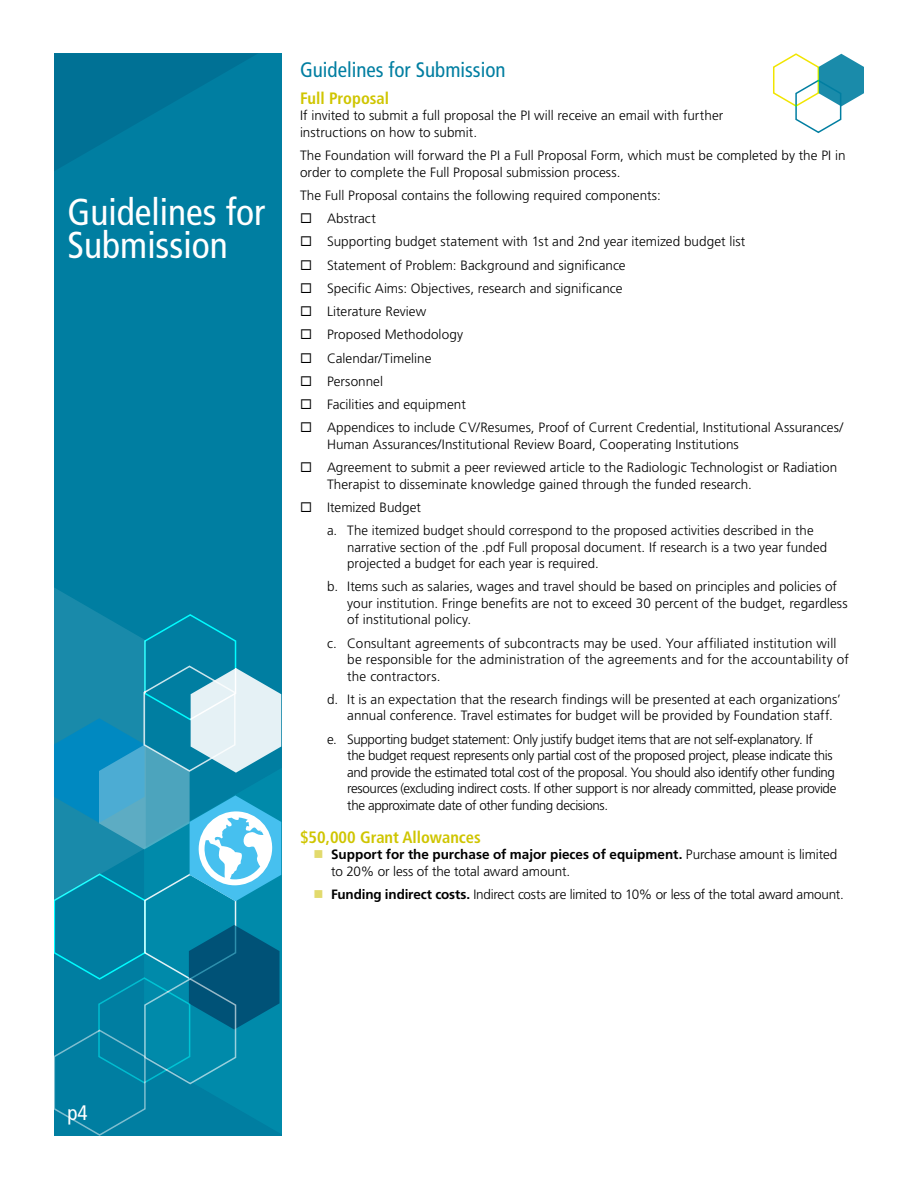
<style>
.page{position:relative;width:918px;height:1188px;background:#fff}
.page>*{position:absolute;margin:0;border:0;box-sizing:border-box;transform-origin:0 0}
.t1{font:condensed 37.5px/33px "Frutiger LT Pro";color:#fff}
.t2{font:condensed 21px "Frutiger LT Pro";color:#007ea1}
.t3{font:condensed 21px "Frutiger LT Pro";color:#fff}
.t4{font:700 condensed 16.5px "Frutiger LT Pro";color:#cfc500}
.t5{font:300 13.5px/23.2px "Frutiger LT Pro";color:#000}
.t6{font:300 13.5px/16.5px "Frutiger LT Pro";letter-spacing:-.03em;color:#000}
.t7{font:300 13.5px "Frutiger LT Pro";letter-spacing:-.02em;color:#000}
.s1{color:#e2da6d}
.s2{font-weight:700}
</style>
<div class="page">
<div style="left:54px;top:53px;width:227px;height:1083px;background:#007ea1"></div>
<svg style="left:54px;top:588px;width:44px;height:25px"></svg>
<svg style="left:773px;top:53px;width:91px;height:81px"></svg>
<svg style="left:54px;top:54px;width:202px;height:117px"></svg>
<svg style="left:54px;top:613px;width:227px;height:523px"></svg>
<h1 class="t1" style="left:68px;top:195px;width:199px">Guidelines for<br>Submission</h1>
<h2 class="t2" style="left:300px;top:58px;width:207px">Guidelines for Submission</h2>
<p class="t4" style="left:300px;top:88px;width:91px">Full Proposal</p>
<p class="t5" style="left:300px;top:108px;width:425px;line-height:16.5px">If invited to submit a full proposal the PI will receive an email with further instructions on how to submit.</p>
<p class="t5" style="left:300px;top:147px;width:547px;line-height:16.5px">The Foundation will forward the PI a Full Proposal Form, which must be completed by the PI in order to complete the Full Proposal submission process.</p>
<p class="t5" style="left:327px;top:184px;width:518px;text-indent:-27px">The Full Proposal contains the following required components:<br>Abstract<br>Supporting budget statement with 1st and 2nd year itemized budget list<br>Statement of Problem: Background and significance<br>Specific Aims: Objectives, research and significance<br>Literature Review<br>Proposed Methodology<br>Calendar/Timeline<br>Personnel<br>Facilities and equipment<br>Appendices to include CV/Resumes, Proof of Current Credential, Institutional Assurances/</p>
<p class="t5" style="left:327px;top:433px;width:512px">Human Assurances/Institutional Review Board, Cooperating Institutions<br>Agreement to submit a peer reviewed article to the Radiologic Technologist or Radiation</p>
<p class="t5" style="left:327px;top:472px;width:488px">Therapist to disseminate knowledge gained through the funded research.<br>Itemized Budget<br>a. The itemized budget should correspond to the proposed activities described in the</p>
<p class="t5" style="left:347px;top:539px;width:481px;line-height:16.5px">narrative section of the .pdf Full proposal document. If research is a two year funded projected a budget for each year is required.</p>
<p class="t5" style="left:347px;top:579px;width:502px;line-height:16.5px;text-indent:-20px">b. Items such as salaries, wages and travel should be based on principles and policies of your institution. Fringe benefits are not to exceed 30 percent of the budget, regardless of institutional policy.</p>
<p class="t5" style="left:347px;top:635px;width:503px;line-height:16.5px;text-indent:-20px">c. Consultant agreements of subcontracts may be used. Your affiliated institution will be responsible for the administration of the agreements and for the accountability of the contractors.</p>
<p class="t5" style="left:347px;top:691px;width:495px;line-height:16.5px;text-indent:-20px">d. It is an expectation that the research findings will be presented at each organizations’ annual conference. Travel estimates for budget will be provided by Foundation staff.</p>
<p class="t6" style="left:347px;top:731px;width:491px;text-indent:-20px">e. Supporting budget statement: Only justify budget items that are not self-explanatory. If<br>the budget request represents only partial cost of the proposed project, please indicate this and provide the estimated total cost of the proposal. You should also identify other funding resources (excluding indirect costs. If other support is nor already committed, please provide the approximate date of other funding decisions.</p>
<p class="t4" style="left:300px;top:827px;width:182px">$50,000 Grant Allowances</p>
<p class="t5" style="left:331px;top:847px;width:508px;line-height:16.5px;text-indent:-18px"><span class="s1">■</span> <span class="s2">Support for the purchase of major pieces of equipment.</span> Purchase amount is limited to 20% or less of the total award amount.</p>
<p class="t7" style="left:314px;top:887px;width:532px"><span class="s1">■</span> <span class="s2">Funding indirect costs.</span> Indirect costs are limited to 10% or less of the total award amount.</p>
<h2 class="t3" style="left:68px;top:1100px;width:22px">p4</h2>
</div>
